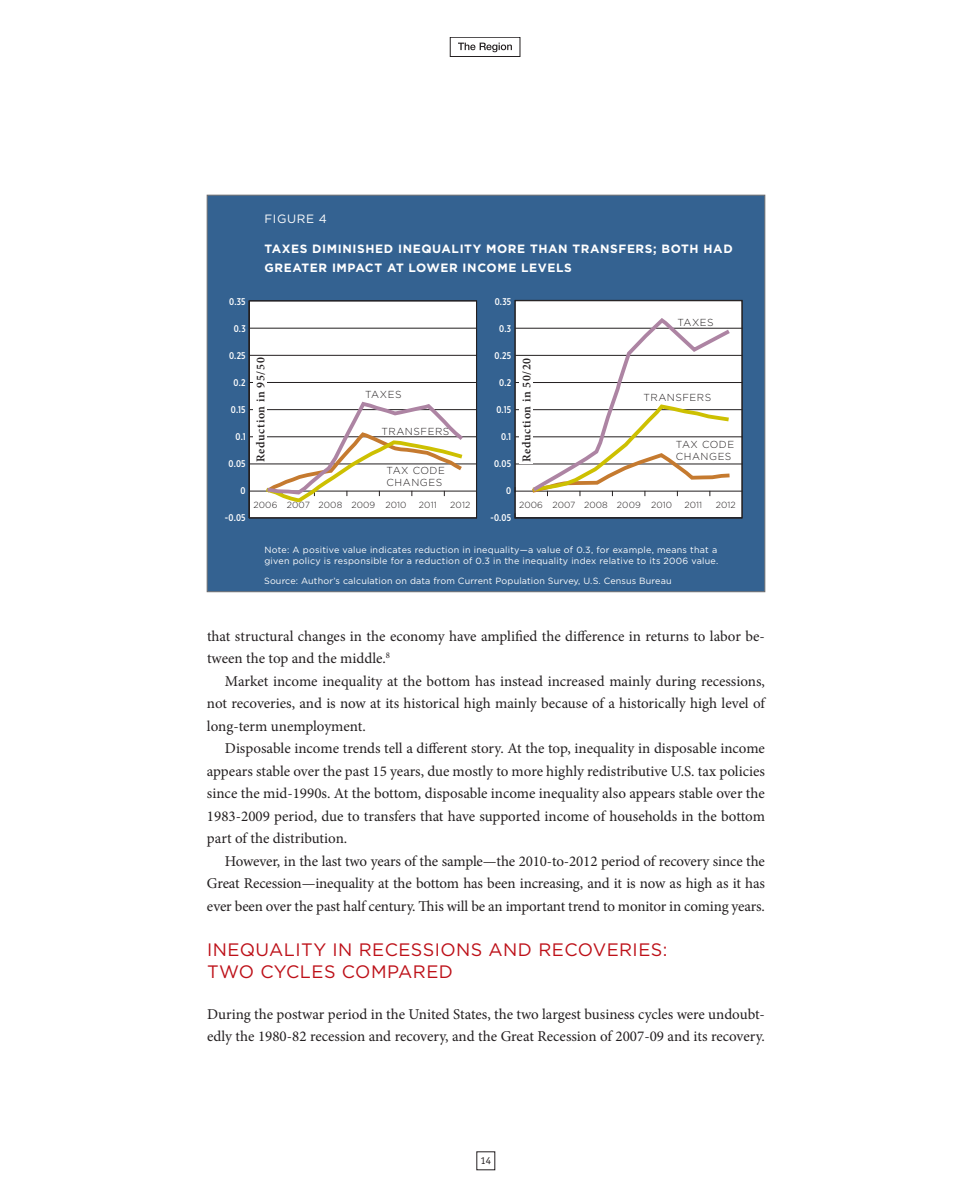
<style>
.page{position:relative;width:972px;height:1188px;background:#fff}
.page>*{position:absolute;margin:0;border:0;box-sizing:border-box;transform-origin:0 0}
.t1{font:18px "Gotham";letter-spacing:.025em;color:#bd1018}
.t2{font:15px/22.5px "Minion Pro";letter-spacing:-.005em;color:#231f20;text-align:justify}
.t3{font:700 12px/19.5px "Gotham";letter-spacing:.05em;color:#fff}
.t4{font:600 12px "Minion Pro";letter-spacing:.05em;color:#231f20}
.t5{font:12px "Gotham";letter-spacing:.05em;color:#fff}
.t6{font:10.5px "Officina Sans";color:#231f20}
.t7{font:300 10.2px/12.1px "Gotham";letter-spacing:.05em;color:#231f20}
.t8{font:500 9.75px "Gotham X Narrow";letter-spacing:.025em;color:#fff}
.t9{font:9px/10.8px "Gotham";letter-spacing:.025em;color:#fff}
.t10{font:300 8.85px "Gotham";letter-spacing:.01em;color:#231f20}
</style>
<div class="page">
<div style="left:450px;top:37px;width:70px;height:20px;border:1px solid #231f20"></div>
<svg style="left:458px;top:43px;width:54px;height:9px"></svg>
<div style="left:207px;top:195px;width:558px;height:397px;background:#346291;border:1px solid #6c6d70"></div>
<div style="left:249px;top:301px;width:228px;height:217px;background:#fff"></div>
<div style="left:515px;top:300px;width:227px;height:217px;background:#fff"></div>
<hr style="left:515px;top:328px;width:227px;height:1px;background:#231f20">
<hr style="left:515px;top:355px;width:227px;height:1px;background:#231f20">
<hr style="left:515px;top:382px;width:227px;height:1px;background:#231f20">
<hr style="left:515px;top:409px;width:227px;height:1px;background:#231f20">
<hr style="left:515px;top:437px;width:227px;height:1px;background:#231f20">
<hr style="left:515px;top:464px;width:227px;height:1px;background:#231f20">
<hr style="left:515px;top:491px;width:227px;height:1px;background:#231f20">
<hr style="left:250px;top:328px;width:227px;height:1px;background:#231f20">
<hr style="left:250px;top:355px;width:227px;height:1px;background:#231f20">
<hr style="left:250px;top:382px;width:227px;height:1px;background:#231f20">
<hr style="left:250px;top:409px;width:227px;height:1px;background:#231f20">
<hr style="left:250px;top:437px;width:227px;height:1px;background:#231f20">
<hr style="left:250px;top:464px;width:227px;height:1px;background:#231f20">
<hr style="left:250px;top:491px;width:227px;height:1px;background:#231f20">
<svg style="left:262px;top:401px;width:205px;height:102px"></svg>
<svg style="left:528px;top:318px;width:206px;height:178px"></svg>
<div style="left:519px;top:357px;width:13px;height:106px;background:#fff"></div>
<div style="left:254px;top:357px;width:13px;height:105px;background:#fff"></div>
<div style="left:248px;top:301px;width:229px;height:217px;border:1px solid #231f20"></div>
<div style="left:515px;top:300px;width:227px;height:218px;border:1px solid #231f20"></div>
<p class="t5" style="left:264px;top:212px;width:64px">FIGURE 4</p>
<p class="t3" style="left:265px;top:239px;width:470px">TAXES DIMINISHED INEQUALITY MORE THAN TRANSFERS; BOTH HAD<br>GREATER IMPACT AT LOWER INCOME LEVELS</p>
<p class="t8" style="left:229px;top:296px;width:18px">0.35</p>
<p class="t8" style="left:234px;top:323px;width:13px">0.3</p>
<p class="t8" style="left:229px;top:350px;width:18px">0.25</p>
<p class="t8" style="left:234px;top:376px;width:14px">0.2</p>
<p class="t8" style="left:231px;top:403px;width:16px">0.15</p>
<p class="t8" style="left:235px;top:430px;width:12px">0.1</p>
<p class="t8" style="left:229px;top:457px;width:19px">0.05</p>
<p class="t8" style="left:241px;top:484px;width:7px">0</p>
<p class="t8" style="left:225px;top:511px;width:22px">-0.05</p>
<p class="t8" style="left:495px;top:296px;width:18px">0.35</p>
<p class="t8" style="left:499px;top:323px;width:13px">0.3</p>
<p class="t8" style="left:495px;top:350px;width:18px">0.25</p>
<p class="t8" style="left:499px;top:377px;width:14px">0.2</p>
<p class="t8" style="left:496px;top:403px;width:16px">0.15</p>
<p class="t8" style="left:501px;top:430px;width:12px">0.1</p>
<p class="t8" style="left:494px;top:457px;width:19px">0.05</p>
<p class="t8" style="left:506px;top:484px;width:7px">0</p>
<p class="t8" style="left:490px;top:511px;width:22px">-0.05</p>
<p class="t7" style="left:677px;top:317px;width:38px">TAXES</p>
<p class="t4" style="left:252px;top:462px;width:106px;rotate:-90deg">Reduction in 95/50</p>
<p class="t4" style="left:518px;top:462px;width:106px;rotate:-90deg">Reduction in 50/20</p>
<p class="t7" style="left:365px;top:388px;width:38px">TAXES</p>
<p class="t7" style="left:381px;top:425px;width:69px">TRANSFERS</p>
<p class="t7" style="left:387px;top:464px;width:60px">TAX CODE<br>CHANGES</p>
<p class="t7" style="left:643px;top:391px;width:69px">TRANSFERS</p>
<p class="t7" style="left:676px;top:438px;width:60px">TAX CODE<br>CHANGES</p>
<p class="t10" style="left:254px;top:500px;width:25px">2006</p>
<p class="t10" style="left:287px;top:500px;width:25px">2007</p>
<p class="t10" style="left:319px;top:500px;width:25px">2008</p>
<p class="t10" style="left:351px;top:500px;width:25px">2009</p>
<p class="t10" style="left:385px;top:500px;width:23px">2010</p>
<p class="t10" style="left:419px;top:500px;width:19px">2011</p>
<p class="t10" style="left:450px;top:500px;width:22px">2012</p>
<p class="t10" style="left:519px;top:500px;width:25px">2006</p>
<p class="t10" style="left:552px;top:500px;width:25px">2007</p>
<p class="t10" style="left:584px;top:500px;width:25px">2008</p>
<p class="t10" style="left:617px;top:500px;width:25px">2009</p>
<p class="t10" style="left:651px;top:500px;width:23px">2010</p>
<p class="t10" style="left:685px;top:500px;width:19px">2011</p>
<p class="t10" style="left:716px;top:500px;width:22px">2012</p>
<p class="t9" style="left:264px;top:545px;width:455px">Note: A positive value indicates reduction in inequality—a value of 0.3, for example, means that a given policy is responsible for a reduction of 0.3 in the inequality index relative to its 2006 value.</p>
<p class="t9" style="left:264px;top:575px;width:409px">Source: Author’s calculation on data from Current Population Survey, U.S. Census Bureau</p>
<p class="t2" style="left:207px;top:625px;width:559px">that structural changes in the economy have amplified the difference in returns to labor be&shy;tween the top and the middle.<sup>8</sup></p>
<p class="t2" style="left:207px;top:670px;width:559px;text-indent:18px">Market income inequality at the bottom has instead increased mainly during recessions, not recoveries, and is now at its historical high mainly because of a historically high level of long-term unemployment.</p>
<p class="t2" style="left:207px;top:737px;width:560px;text-indent:18px">Disposable income trends tell a different story. At the top, inequality in disposable income appears stable over the past 15 years, due mostly to more highly redistributive U.S. tax policies since the mid-1990s. At the bottom, disposable income inequality also appears stable over the 1983-2009 period, due to transfers that have supported income of households in the bottom part of the distribution.</p>
<p class="t2" style="left:207px;top:850px;width:559px;text-indent:18px">However, in the last two years of the sample—the 2010-to-2012 period of recovery since the Great Recession—inequality at the bottom has been increasing, and it is now as high as it has ever been over the past half century. This will be an important trend to monitor in coming years.</p>
<p class="t1" style="left:207px;top:940px;width:462px">INEQUALITY IN RECESSIONS AND RECOVERIES:</p>
<p class="t1" style="left:207px;top:962px;width:248px">TWO CYCLES COMPARED</p>
<p class="t2" style="left:207px;top:1003px;width:559px">During the postwar period in the United States, the two largest business cycles were undoubt&shy;edly the 1980-82 recession and recovery, and the Great Recession of 2007-09 and its recovery.</p>
<p class="t6" style="left:481px;top:1154px;width:12px">14</p>
</div>
